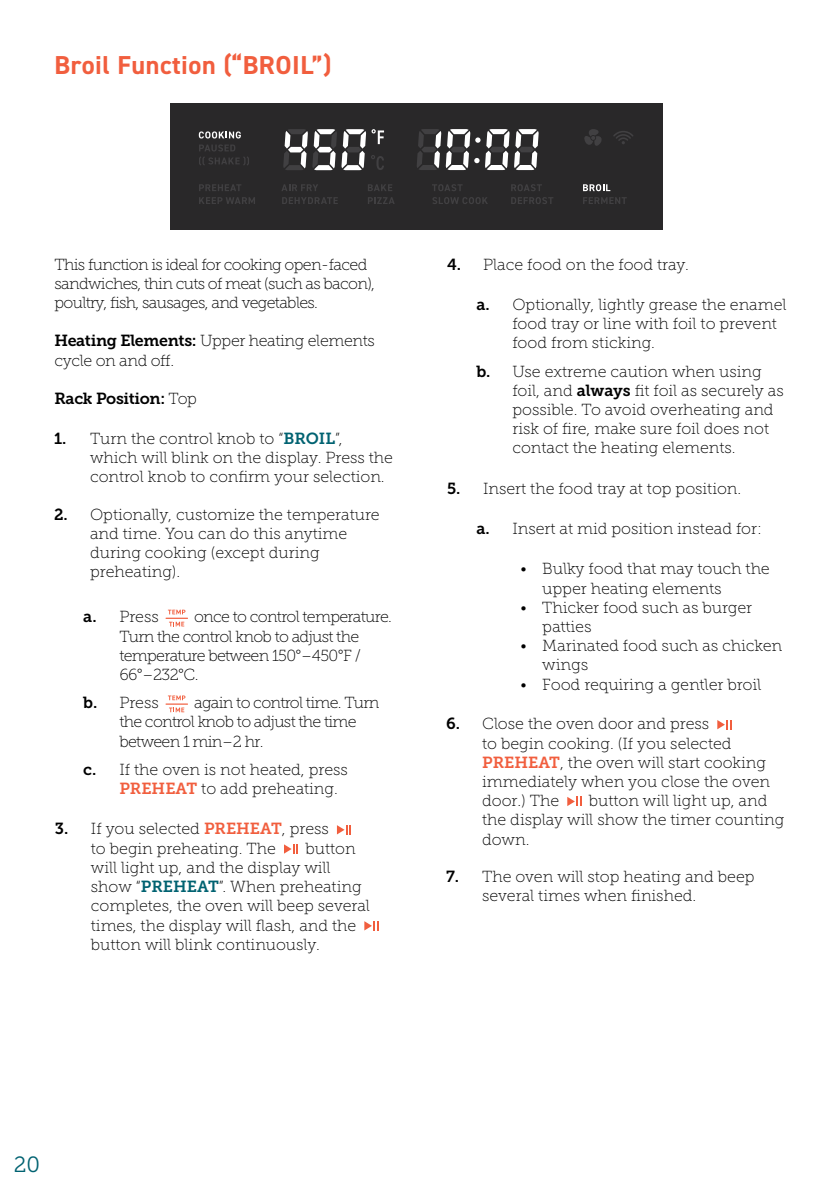
<style>
.page{position:relative;width:840px;height:1191px;background:#fff}
.page>*{position:absolute;margin:0;border:0;box-sizing:border-box;transform-origin:0 0}
.Sub_Header{font:700 26px "DIN2014";letter-spacing:.02em;color:#f15e3e}
.t1{font:22px "Museo Slab 300";color:#006271}
.Support_Text{font:16px/19.2px "Museo Slab 100";color:#000}
.Support_Text-2{font:16px/19.2px "Museo Slab 100";letter-spacing:-.04em;color:#000}
.Support_Text-3{font:16px/19.2px "Museo Slab 100";letter-spacing:-.02em;color:#000}
.Support_Text-4{font:16px "Museo Slab 700";letter-spacing:-.02em;color:#000}
.s1{font-family:"Museo Slab 700"}
.s2{font-family:"Museo Slab 100"}
.s3{font-family:"Museo Slab 700";color:#006271}
.s4{font-family:"Museo Slab 700";color:#f15e3e}
</style>
<div class="page">
<svg style="left:337px;top:825px;width:14px;height:9px"></svg>
<svg style="left:284px;top:844px;width:14px;height:9px"></svg>
<svg style="left:364px;top:921px;width:14px;height:9px"></svg>
<svg style="left:717px;top:720px;width:14px;height:9px"></svg>
<svg style="left:567px;top:797px;width:14px;height:9px"></svg>
<hr style="left:165px;top:617px;width:23px;height:2px;background:#f15e3e">
<svg style="left:168px;top:609px;width:17px;height:5px"></svg>
<svg style="left:169px;top:621px;width:15px;height:5px"></svg>
<svg style="left:165px;top:695px;width:23px;height:17px"></svg>
<div style="left:169px;top:103px;width:493px;height:127px;background:#292829"></div>
<svg style="left:417px;top:129px;width:121px;height:41px"></svg>
<svg style="left:283px;top:129px;width:101px;height:41px"></svg>
<svg style="left:613px;top:131px;width:20px;height:13px"></svg>
<svg style="left:199px;top:131px;width:42px;height:7px"></svg>
<svg style="left:199px;top:184px;width:42px;height:7px"></svg>
<svg style="left:199px;top:197px;width:56px;height:7px"></svg>
<svg style="left:282px;top:184px;width:36px;height:7px"></svg>
<svg style="left:282px;top:197px;width:55px;height:7px"></svg>
<svg style="left:368px;top:184px;width:24px;height:7px"></svg>
<svg style="left:368px;top:197px;width:26px;height:7px"></svg>
<svg style="left:432px;top:184px;width:30px;height:7px"></svg>
<svg style="left:432px;top:197px;width:55px;height:7px"></svg>
<svg style="left:511px;top:184px;width:30px;height:7px"></svg>
<svg style="left:511px;top:197px;width:42px;height:7px"></svg>
<svg style="left:583px;top:184px;width:27px;height:7px"></svg>
<svg style="left:583px;top:197px;width:43px;height:7px"></svg>
<svg style="left:199px;top:144px;width:50px;height:21px"></svg>
<svg style="left:584px;top:129px;width:18px;height:17px"></svg>
<p class="Sub_Header" style="left:54px;top:48px;width:278px">Broil Function (“BROIL”)</p>
<p class="Support_Text-2" style="left:54px;top:255px;width:322px">This function is ideal for cooking open-faced sandwiches, thin cuts of meat (such as bacon), poultry, fish, sausages, and vegetables.</p>
<p class="Support_Text-3" style="left:54px;top:331px;width:321px"><span class="s1">Heating Elements:</span> Upper heating elements cycle on and off.</p>
<p class="Support_Text-4" style="left:54px;top:389px;width:144px">Rack Position: <span class="s2">Top</span></p>
<p class="Support_Text" style="left:90px;top:429px;width:304px;text-indent:-36px"><span class="s1">1.</span> Turn the control knob to “<span class="s3">BROIL</span>”, which will blink on the display. Press the control knob to confirm your selection.</p>
<p class="Support_Text" style="left:90px;top:504px;width:291px;text-indent:-36px"><span class="s1">2.</span> Optionally, customize the temperature and time. You can do this anytime during cooking (except during preheating).</p>
<p class="Support_Text-2" style="left:119px;top:607px;width:274px;text-indent:75px">once to control temperature.<br>Turn the control knob to adjust the temperature between 150°–450°F /<br>66°–232°C.</p>
<p class="Support_Text" style="left:83px;top:693px;width:77px"><span class="s1">b.</span> Press</p>
<p class="Support_Text" style="left:83px;top:607px;width:77px"><span class="s1">a.</span> Press</p>
<p class="Support_Text-2" style="left:119px;top:693px;width:261px;text-indent:75px">again to control time. Turn the control knob to adjust the time between 1 min–2 hr.</p>
<p class="Support_Text" style="left:119px;top:760px;width:230px;text-indent:-36px"><span class="s1">c.</span> If the oven is not heated, press<br><span class="s4">PREHEAT</span> to add preheating.</p>
<p class="Support_Text" style="left:91px;top:819px;width:239px;text-indent:-36px"><span class="s1">3.</span> If you selected <span class="s4">PREHEAT</span>, press to begin preheating. The</p>
<p class="Support_Text" style="left:91px;top:838px;width:280px;text-indent:214px">button will light up, and the display will show “<span class="s3">PREHEAT</span>”. When preheating completes, the oven will beep several times, the display will flash, and the button will blink continuously.</p>
<p class="Support_Text" style="left:447px;top:255px;width:243px"><span class="s1">4.</span> Place food on the food tray.</p>
<p class="Support_Text" style="left:512px;top:295px;width:275px;text-indent:-36px"><span class="s1">a.</span> Optionally, lightly grease the enamel food tray or line with foil to prevent food from sticking.</p>
<p class="Support_Text" style="left:512px;top:361px;width:273px;text-indent:-36px"><span class="s1">b.</span> Use extreme caution when using foil, and <span class="s1">always</span> fit foil as securely as possible. To avoid overheating and risk of fire, make sure foil does not contact the heating elements.</p>
<p class="Support_Text" style="left:447px;top:479px;width:295px"><span class="s1">5.</span> Insert the food tray at top position.</p>
<p class="Support_Text" style="left:476px;top:519px;width:287px"><span class="s1">a.</span> Insert at mid position instead for:</p>
<p class="Support_Text" style="left:542px;top:559px;width:230px;text-indent:-22px">• Bulky food that may touch the upper heating elements</p>
<p class="Support_Text" style="left:542px;top:598px;width:212px;text-indent:-22px">• Thicker food such as burger patties</p>
<p class="Support_Text" style="left:542px;top:636px;width:242px;text-indent:-22px">• Marinated food such as chicken wings</p>
<p class="Support_Text" style="left:520px;top:674px;width:243px">• Food requiring a gentler broil</p>
<p class="Support_Text" style="left:482px;top:714px;width:289px;text-indent:-36px"><span class="s1">6.</span> Close the oven door and press<br>to begin cooking. (If you selected<br><span class="s4">PREHEAT</span>, the oven will start cooking immediately when you close the oven door.) The</p>
<p class="Support_Text" style="left:482px;top:791px;width:303px;text-indent:107px">button will light up, and the display will show the timer counting down.</p>
<p class="Support_Text" style="left:482px;top:866px;width:274px;text-indent:-36px"><span class="s1">7.</span> The oven will stop heating and beep several times when finished.</p>
<h2 class="t1" style="left:14px;top:1152px;width:28px">20</h2>
</div>
